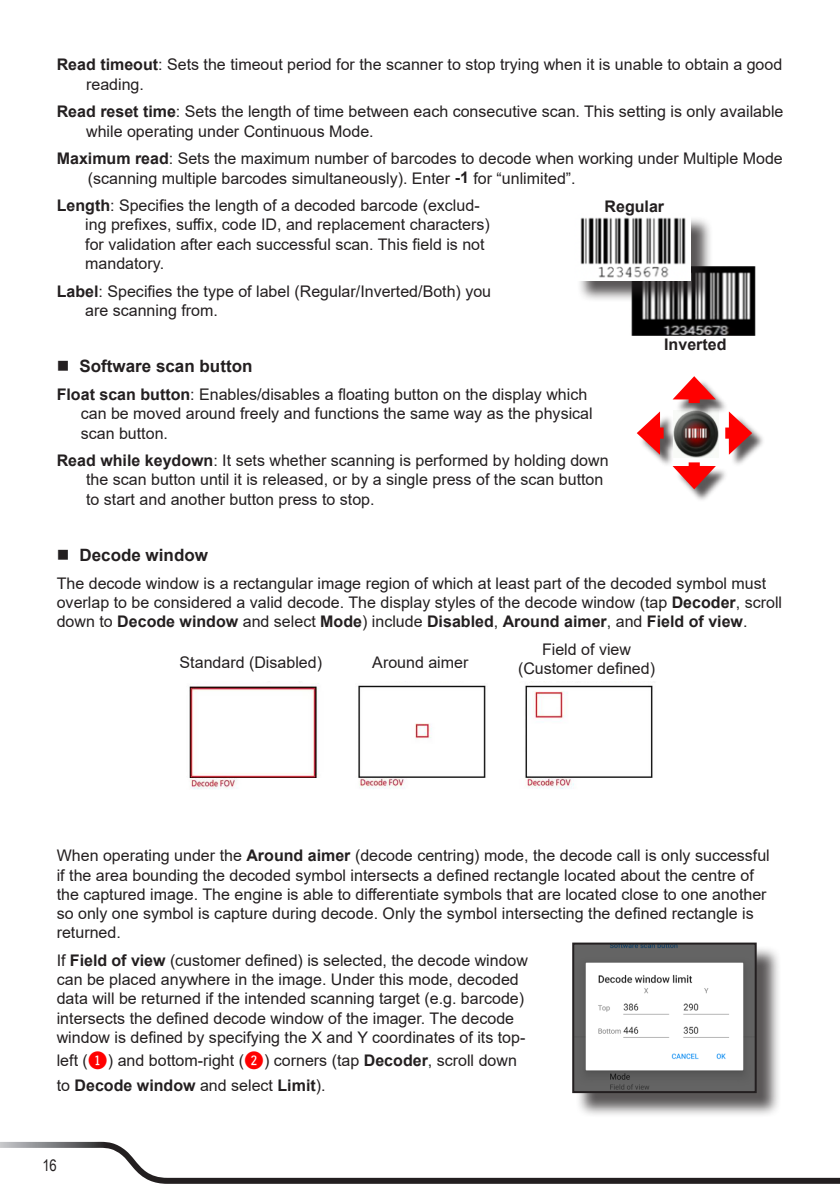
<style>
.page{position:relative;width:840px;height:1191px;background:#fff}
.page>*{position:absolute;margin:0;border:0;box-sizing:border-box;transform-origin:0 0}
.t1{font:700 17px "Arial";color:#231f20}
.t2{font:16px/19.2px "Arial";color:#231f20}
.t3{font:700 16px "Arial";color:#231f20}
.t4{font:16px "Arial Narrow";color:#231f20}
.s1{font-weight:700}
.s2{font-family:"Fyra Numeric Circle Closed";font-size:24px;color:#f00}
</style>
<div class="page">
<svg style="left:0;top:1141px;width:840px;height:42px"></svg>
<img style="left:189px;top:683px;width:464px;height:106px">
<img style="left:631px;top:266px;width:125px;height:70px">
<div style="left:577px;top:216px;width:136px;height:87px;background:#231f20;opacity:.75"></div>
<img style="left:577px;top:216px;width:113px;height:64px">
<div style="left:638px;top:414px;width:39px;height:54px;background:#231f20;opacity:.75"></div>
<div style="left:650px;top:427px;width:13px;height:12px;background:#f00"></div>
<svg style="left:636px;top:412px;width:23px;height:43px"></svg>
<img style="left:672px;top:414px;width:46px;height:43px">
<div style="left:726px;top:414px;width:38px;height:54px;background:#231f20;opacity:.75"></div>
<svg style="left:725px;top:427px;width:3px;height:12px"></svg>
<svg style="left:728px;top:411px;width:23px;height:44px"></svg>
<div style="left:674px;top:378px;width:54px;height:39px;background:#231f20;opacity:.75"></div>
<div style="left:688px;top:390px;width:11px;height:13px;background:#f00"></div>
<svg style="left:673px;top:376px;width:42px;height:23px"></svg>
<div style="left:674px;top:464px;width:54px;height:38px;background:#231f20;opacity:.75"></div>
<div style="left:688px;top:462px;width:11px;height:13px;background:#f00"></div>
<svg style="left:672px;top:466px;width:43px;height:23px"></svg>
<div style="left:575px;top:945px;width:206px;height:172px;background:#231f20;opacity:.75"></div>
<img style="left:575px;top:945px;width:178px;height:145px">
<div style="left:572px;top:942px;width:184px;height:151px;border:2px solid #231f20"></div>
<p class="t2" style="left:86px;top:55px;width:697px;text-indent:-29px"><span class="s1">Read timeout</span>: Sets the timeout period for the scanner to stop trying when it is unable to obtain a good reading.</p>
<p class="t2" style="left:86px;top:102px;width:698px;text-indent:-29px"><span class="s1">Read reset time</span>: Sets the length of time between each consecutive scan. This setting is only available while operating under Continuous Mode.</p>
<p class="t2" style="left:88px;top:149px;width:696px;text-indent:-31px"><span class="s1">Maximum read</span>: Sets the maximum number of barcodes to decode when working under Multiple Mode (scanning multiple barcodes simultaneously). Enter <span class="s1">-1</span> for “unlimited”.</p>
<p class="t2" style="left:85px;top:196px;width:406px;text-indent:-28px"><span class="s1">Length</span>: Specifies the length of a decoded barcode (exclud&shy;ing prefixes, suffix, code ID, and replacement characters) for validation after each successful scan. This field is not mandatory.</p>
<p class="t2" style="left:85px;top:281px;width:407px;text-indent:-28px"><span class="s1">Label</span>: Specifies the type of label (Regular/Inverted/Both) you are scanning from.</p>
<p class="t3" style="left:604px;top:195px;width:61px">Regular</p>
<p class="t1" style="left:79px;top:354px;width:174px">Software scan button</p>
<p class="t2" style="left:81px;top:385px;width:513px;text-indent:-24px"><span class="s1">Float scan button</span>: Enables/disables a floating button on the display which can be moved around freely and functions the same way as the physical scan button.</p>
<p class="t2" style="left:86px;top:451px;width:523px;text-indent:-29px"><span class="s1">Read while keydown</span>: It sets whether scanning is performed by holding down the scan button until it is released, or by a single press of the scan button to start and another button press to stop.</p>
<p class="t3" style="left:663px;top:333px;width:64px">Inverted</p>
<p class="t1" style="left:79px;top:543px;width:130px">Decode window</p>
<p class="t2" style="left:57px;top:573px;width:726px">The decode window is a rectangular image region of which at least part of the decoded symbol must overlap to be considered a valid decode. The display styles of the decode window (tap <span class="s1">Decoder</span>, scroll down to <span class="s1">Decode window</span> and select <span class="s1">Mode</span>) include <span class="s1">Disabled</span>, <span class="s1">Around aimer</span>, and <span class="s1">Field of view</span>.</p>
<p class="t2" style="left:179px;top:653px;width:144px">Standard (Disabled)</p>
<p class="t2" style="left:517px;top:640px;width:138px;text-align:center">Field of view (Customer defined)</p>
<p class="t2" style="left:372px;top:653px;width:98px">Around aimer</p>
<p class="t2" style="left:57px;top:846px;width:714px">When operating under the <span class="s1">Around aimer</span> (decode centring) mode, the decode call is only successful if the area bounding the decoded symbol intersects a defined rectangle located about the centre of the captured image. The engine is able to differentiate symbols that are located close to one another so only one symbol is capture during decode. Only the symbol intersecting the defined rectangle is returned.</p>
<p class="t2" style="left:57px;top:950px;width:472px">If <span class="s1">Field of view</span> (customer defined) is selected, the decode window can be placed anywhere in the image. Under this mode, decoded data will be returned if the intended scanning target (e.g. barcode) intersects the defined decode window of the imager. The decode window is defined by specifying the X and Y coordinates of its top-</p>
<p class="t2" style="left:57px;top:1047px;width:461px;line-height:24.8px">left (<span class="s2">1</span>) and bottom-right (<span class="s2">2</span>) corners (tap <span class="s1">Decoder</span>, scroll down to <span class="s1">Decode window</span> and select <span class="s1">Limit</span>).</p>
<p class="t4" style="left:42px;top:1153px;width:16px">16</p>
</div>
